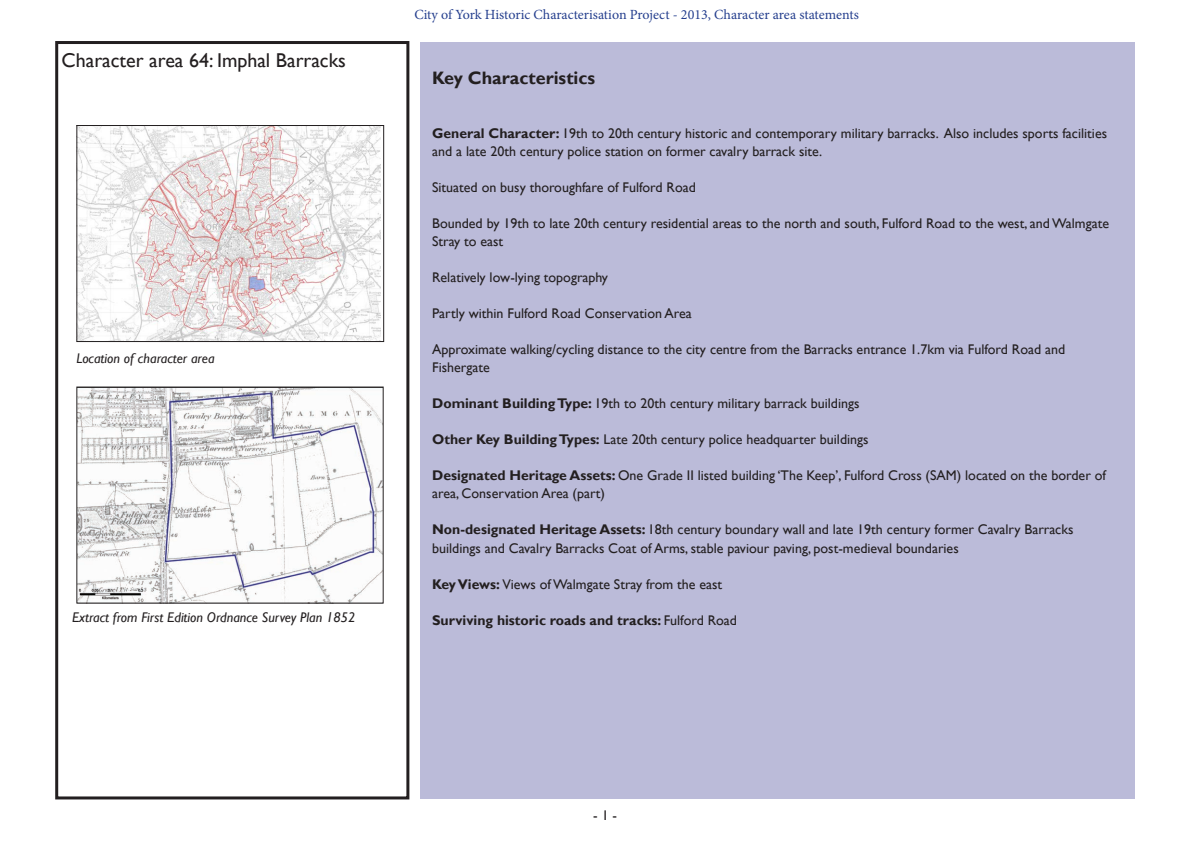
<style>
.page{position:relative;width:1191px;height:842px;background:#fff}
.page>*{position:absolute;margin:0;border:0;box-sizing:border-box;transform-origin:0 0}
.Heading{font:20px "Gill Sans";color:#231f20}
.Sub-heading{font:700 18px "Gill Sans";color:#231f20}
.t1{font:14px/18px "Gill Sans";color:#231f20}
.t2{font:14px "Minion Pro";color:#253f8e}
.t3{font:italic 14px "Gill Sans";color:#231f20}
.t4{font:700 14px "Gill Sans";color:#231f20}
.s1{font-weight:700}
.s2{font-weight:400}
</style>
<div class="page">
<div style="left:55px;top:41px;width:354px;height:758px;border:3px solid #231f20"></div>
<div style="left:420px;top:43px;width:714px;height:756px;background:#bbbbd9"></div>
<img style="left:78px;top:388px;width:304px;height:214px">
<div style="left:76px;top:386px;width:308px;height:218px;border:1px solid #231f20"></div>
<img style="left:78px;top:127px;width:303px;height:213px">
<div style="left:76px;top:125px;width:308px;height:217px;border:1px solid #231f20"></div>
<p class="Heading" style="left:62px;top:48px;width:286px">Character area 64: Imphal Barracks</p>
<p class="t3" style="left:76px;top:350px;width:140px">Location of character area</p>
<p class="t2" style="left:414px;top:5px;width:446px">City of York Historic Characterisation Project - 2013, Character area statements</p>
<p class="Sub-heading" style="left:432px;top:68px;width:165px">Key Characteristics</p>
<p class="t1" style="left:432px;top:125px;width:676px"><span class="s1">General Character:</span> 19th to 20th century historic and contemporary military barracks. Also includes sports facilities and a late 20th century police station on former cavalry barrack site.</p>
<p class="t1" style="left:432px;top:179px;width:265px">Situated on busy thoroughfare of Fulford Road</p>
<p class="t1" style="left:432px;top:215px;width:678px">Bounded by 19th to late 20th century residential areas to the north and south, Fulford Road to the west, and Walmgate<br>Stray to east</p>
<p class="t1" style="left:432px;top:269px;width:177px">Relatively low-lying topography</p>
<p class="t1" style="left:432px;top:305px;width:261px">Partly within Fulford Road Conservation Area</p>
<p class="t1" style="left:432px;top:341px;width:634px">Approximate walking/cycling distance to the city centre from the Barracks entrance 1.7km via Fulford Road and<br>Fishergate</p>
<p class="t1" style="left:432px;top:395px;width:429px"><span class="s1">Dominant Building Type:</span> 19th to 20th century military barrack buildings</p>
<p class="t1" style="left:432px;top:431px;width:438px"><span class="s1">Other Key Building Types:</span> Late 20th century police headquarter buildings</p>
<p class="t1" style="left:432px;top:467px;width:675px"><span class="s1">Designated Heritage Assets:</span> One Grade II listed building ‘The Keep’, Fulford Cross (SAM) located on the border of area, Conservation Area (part)</p>
<p class="t1" style="left:432px;top:521px;width:643px"><span class="s1">Non-designated Heritage Assets:</span> 18th century boundary wall and late 19th century former Cavalry Barracks buildings and Cavalry Barracks Coat of Arms, stable paviour paving, post-medieval boundaries</p>
<p class="t1" style="left:432px;top:575px;width:291px"><span class="s1">Key Views:</span> Views of Walmgate Stray from the east</p>
<p class="t3" style="left:72px;top:609px;width:285px">Extract from First Edition Ordnance Survey Plan 1852</p>
<p class="t4" style="left:432px;top:611px;width:306px">Surviving historic roads and tracks: <span class="s2">Fulford Road</span></p>
<p class="t1" style="left:593px;top:806px;width:25px">- 1 -</p>
</div>
